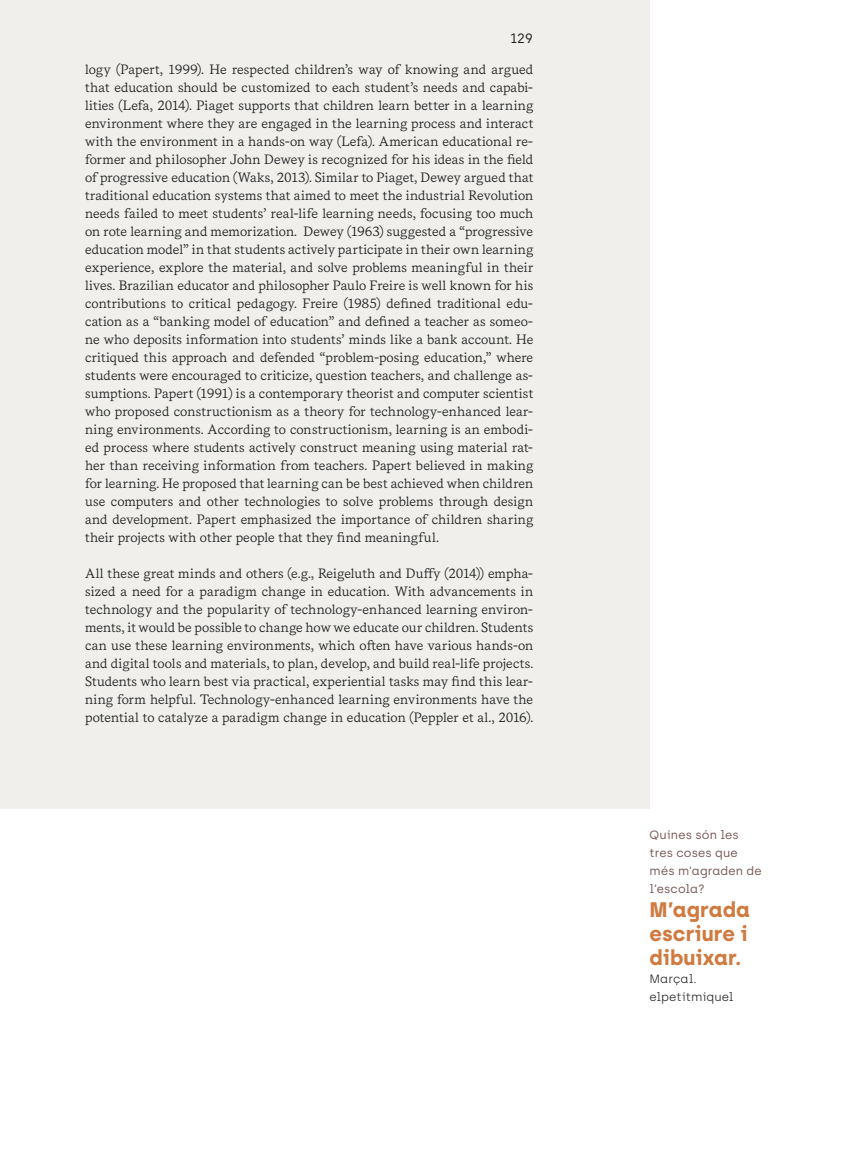
<style>
.page{position:relative;width:851px;height:1149px;background:#fff}
.page>*{position:absolute;margin:0;border:0;box-sizing:border-box;transform-origin:0 0}
.t1{font:700 21px/24px "Archia";color:#d17a40}
.t2{font:13.5px/18px "Messina Serif";letter-spacing:.005em;color:#1b1d1e;text-align:justify}
.t3{font:13.5px "Archia";color:#231f20}
.t4{font:12px/18px "Archia";letter-spacing:.01em;color:#765556}
.t5{font:300 12px/18px "Archia";color:#231f20}
</style>
<div class="page">
<div style="left:0;top:0;width:649px;height:808px;background:#f0efec"></div>
<p class="t3" style="left:510px;top:30px;width:25px">129</p>
<p class="t2" style="left:85px;top:60px;width:449px">logy (Papert, 1999). He respected children’s way of knowing and argued that education should be customized to each student’s needs and capabi&shy;lities (Lefa, 2014). Piaget supports that children learn better in a learning environment where they are engaged in the learning process and interact with the environment in a hands-on way (Lefa). American educational re&shy;former and philosopher John Dewey is recognized for his ideas in the field of progressive education (Waks, 2013). Similar to Piaget, Dewey argued that traditional education systems that aimed to meet the industrial Revolution needs failed to meet students’ real-life learning needs, focusing too much on rote learning and memorization. Dewey (1963) suggested a “progressive education model” in that students actively participate in their own learning experience, explore the material, and solve problems meaningful in their lives. Brazilian educator and philosopher Paulo Freire is well known for his contributions to critical pedagogy. Freire (1985) defined traditional edu&shy;cation as a “banking model of education” and defined a teacher as someo&shy;ne who deposits information into students’ minds like a bank account. He critiqued this approach and defended “problem-posing education,” where students were encouraged to criticize, question teachers, and challenge as&shy;sumptions. Papert (1991) is a contemporary theorist and computer scientist who proposed constructionism as a theory for technology-enhanced lear&shy;ning environments. According to constructionism, learning is an embodi&shy;ed process where students actively construct meaning using material rat&shy;her than receiving information from teachers. Papert believed in making for learning. He proposed that learning can be best achieved when children use computers and other technologies to solve problems through design and development. Papert emphasized the importance of children sharing their projects with other people that they find meaningful.</p>
<p class="t2" style="left:85px;top:564px;width:449px">All these great minds and others (e.g., Reigeluth and Duffy (2014)) empha&shy;sized a need for a paradigm change in education. With advancements in technology and the popularity of technology-enhanced learning environ&shy;ments, it would be possible to change how we educate our children. Students can use these learning environments, which often have various hands-on and digital tools and materials, to plan, develop, and build real-life projects.<br>Students who learn best via practical, experiential tasks may find this lear&shy;ning form helpful. Technology-enhanced learning environments have the potential to catalyze a paradigm change in education (Peppler et al., 2016).</p>
<p class="t4" style="left:649px;top:825px;width:114px">Quines són les tres coses que més m’agraden de l’escola?</p>
<h1 class="t1" style="left:649px;top:896px;width:102px">M’agrada escriure i dibuixar.</h1>
<p class="t5" style="left:649px;top:969px;width:85px">Marçal. elpetitmiquel</p>
</div>
